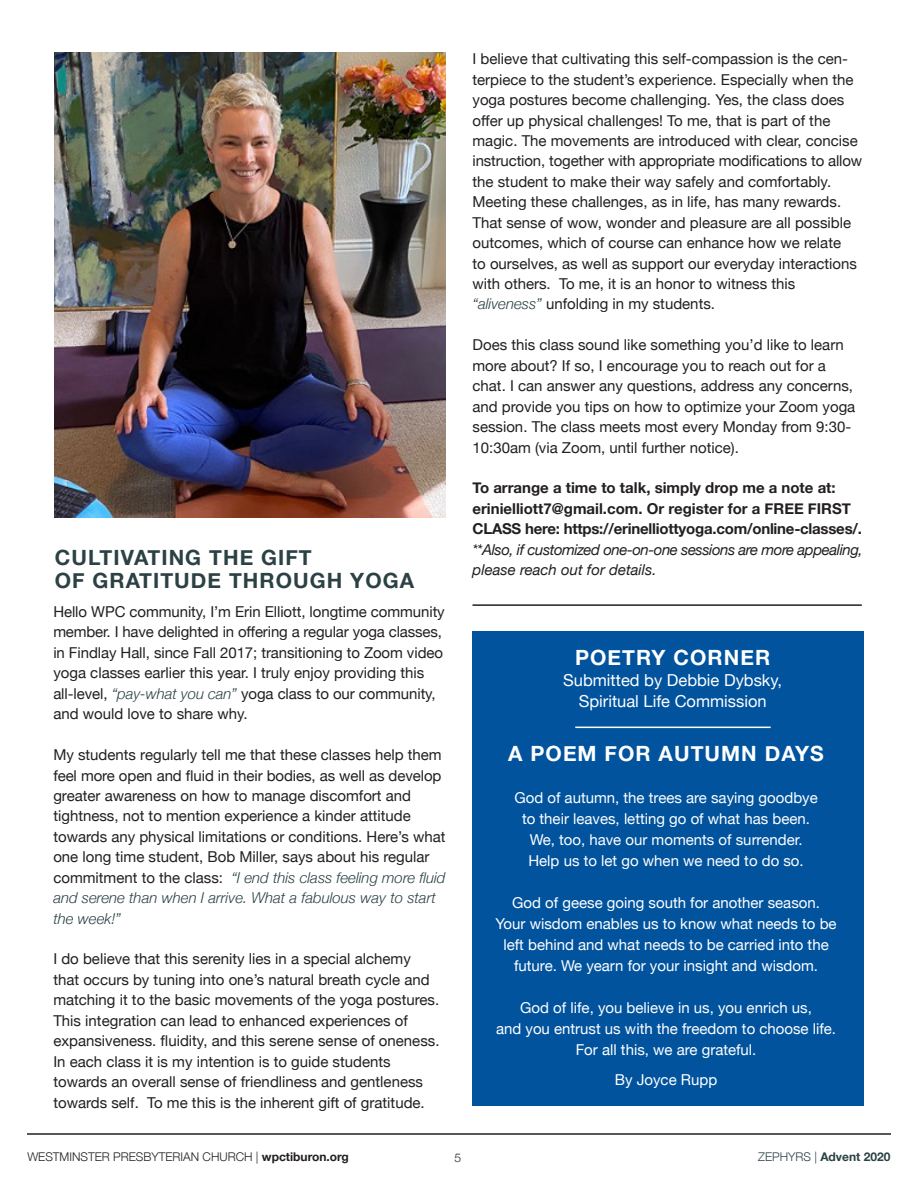
<style>
.page{position:relative;width:918px;height:1188px;background:#fff}
.page>*{position:absolute;margin:0;border:0;box-sizing:border-box;transform-origin:0 0}
.Colomn_Name{font:700 21px/22.5px "Helvetica Neue";letter-spacing:.05em;color:#2b4144}
.Body_Copy_on_Color{font:700 21px "Helvetica Neue";letter-spacing:.05em;color:#fff}
.t1{font:16.5px "Helvetica Neue";color:#fff}
.Body_Copy{font:15px/20.4px "Helvetica Neue";color:#231f20}
.Body_Copy_on_Color-2{font:15px/21px "Helvetica Neue";color:#fff;text-align:center}
.Body_Copy-2{font:700 15px/20.4px "Helvetica Neue";color:#231f20}
.Body_Copy-3{font:italic 15px/20.4px "Helvetica Neue";letter-spacing:-.03em;color:#231f20}
.t2{font:300 12px "Helvetica Neue";color:#231f20}
.t3{font:700 12px "Helvetica Neue";color:#2b4144}
.s1{font-weight:300;font-style:italic;color:#2b4144}
.s2{font-weight:700}
.s3{font-weight:300}
</style>
<div class="page">
<hr style="left:27px;top:1133px;width:864px;height:2px;background:#231f20">
<hr style="left:472px;top:604px;width:390px;height:2px;background:#231f20">
<div style="left:472px;top:632px;width:392px;height:474px;background:#01539e"></div>
<hr style="left:575px;top:727px;width:196px;height:1px;background:#fff">
<img style="left:54px;top:53px;width:392px;height:465px">
<p class="Colomn_Name" style="left:55px;top:547px;width:361px">CULTIVATING THE GIFT<br>OF GRATITUDE THROUGH YOGA</p>
<p class="Body_Copy" style="left:53px;top:602px;width:393px">Hello WPC community, I’m Erin Elliott, longtime community member. I have delighted in offering a regular yoga classes, in Findlay Hall, since Fall 2017; transitioning to Zoom video yoga classes earlier this year. I truly enjoy providing this all-level, <span class="s1">“pay-what you can”</span> yoga class to our community, and would love to share why.</p>
<p class="Body_Copy" style="left:53px;top:745px;width:394px">My students regularly tell me that these classes help them feel more open and fluid in their bodies, as well as develop greater awareness on how to manage discomfort and tightness, not to mention experience a kinder attitude towards any physical limitations or conditions. Here’s what one long time student, Bob Miller, says about his regular commitment to the class: <span class="s1">“I end this class feeling more fluid and serene than when I arrive. What a fabulous way to start the week!”</span></p>
<p class="Body_Copy" style="left:53px;top:950px;width:388px">I do believe that this serenity lies in a special alchemy that occurs by tuning into one’s natural breath cycle and matching it to the basic movements of the yoga postures.<br>This integration can lead to enhanced experiences of expansiveness. fluidity, and this serene sense of oneness.<br>In each class it is my intention is to guide students towards an overall sense of friendliness and gentleness towards self. To me this is the inherent gift of gratitude.</p>
<p class="Body_Copy" style="left:472px;top:50px;width:391px">I believe that cultivating this self-compassion is the cen&shy;terpiece to the student’s experience. Especially when the yoga postures become challenging. Yes, the class does offer up physical challenges! To me, that is part of the magic. The movements are introduced with clear, concise instruction, together with appropriate modifications to allow the student to make their way safely and comfortably.<br>Meeting these challenges, as in life, has many rewards.<br>That sense of wow, wonder and pleasure are all possible outcomes, which of course can enhance how we relate<br>to ourselves, as well as support our everyday interactions with others. To me, it is an honor to witness this</p>
<p class="Body_Copy" style="left:472px;top:295px;width:244px"><span class="s1">“aliveness”</span> unfolding in my students.</p>
<p class="Body_Copy" style="left:472px;top:336px;width:384px">Does this class sound like something you’d like to learn more about? If so, I encourage you to reach out for a chat. I can answer any questions, address any concerns, and provide you tips on how to optimize your Zoom yoga session. The class meets most every Monday from 9:30- 10:30am (via Zoom, until further notice).</p>
<p class="Body_Copy-2" style="left:472px;top:478px;width:391px">To arrange a time to talk, simply drop me a note at: erinielliott7@gmail.com. Or register for a FREE FIRST<br>CLASS here: https://erinelliottyoga.com/online-classes/.</p>
<p class="Body_Copy-3" style="left:472px;top:540px;width:392px">**Also, if customized one-on-one sessions are more appealing, please reach out for details.</p>
<p class="Body_Copy_on_Color" style="left:575px;top:641px;width:197px">POETRY CORNER</p>
<p class="t1" style="left:563px;top:668px;width:220px">Submitted by Debbie Dybsky,</p>
<p class="t1" style="left:579px;top:689px;width:189px">Spiritual Life Commission</p>
<p class="Body_Copy_on_Color" style="left:508px;top:737px;width:317px">A POEM FOR AUTUMN DAYS</p>
<p class="Body_Copy_on_Color-2" style="left:514px;top:788px;width:305px">God of autumn, the trees are saying goodbye to their leaves, letting go of what has been.</p>
<p class="Body_Copy_on_Color-2" style="left:528px;top:830px;width:277px;text-align:left">We, too, have our moments of surrender.<br>Help us to let go when we need to do so.</p>
<p class="Body_Copy_on_Color-2" style="left:496px;top:893px;width:343px">God of geese going south for another season.<br>Your wisdom enables us to know what needs to be left behind and what needs to be carried into the future. We yearn for your insight and wisdom.</p>
<p class="Body_Copy_on_Color-2" style="left:496px;top:998px;width:342px">God of life, you believe in us, you enrich us,<br>and you entrust us with the freedom to choose life.<br>For all this, we are grateful.</p>
<p class="Body_Copy_on_Color-2" style="left:615px;top:1070px;width:104px">By Joyce Rupp</p>
<p class="t2" style="left:27px;top:1147px;width:323px">WESTMINSTER PRESBYTERIAN CHURCH | <span class="s2">wpctiburon.org</span></p>
<p class="t2" style="left:455px;top:1148px;width:8px">5</p>
<p class="t3" style="left:758px;top:1147px;width:134px"><span class="s3">ZEPHYRS |</span> Advent 2020</p>
</div>
